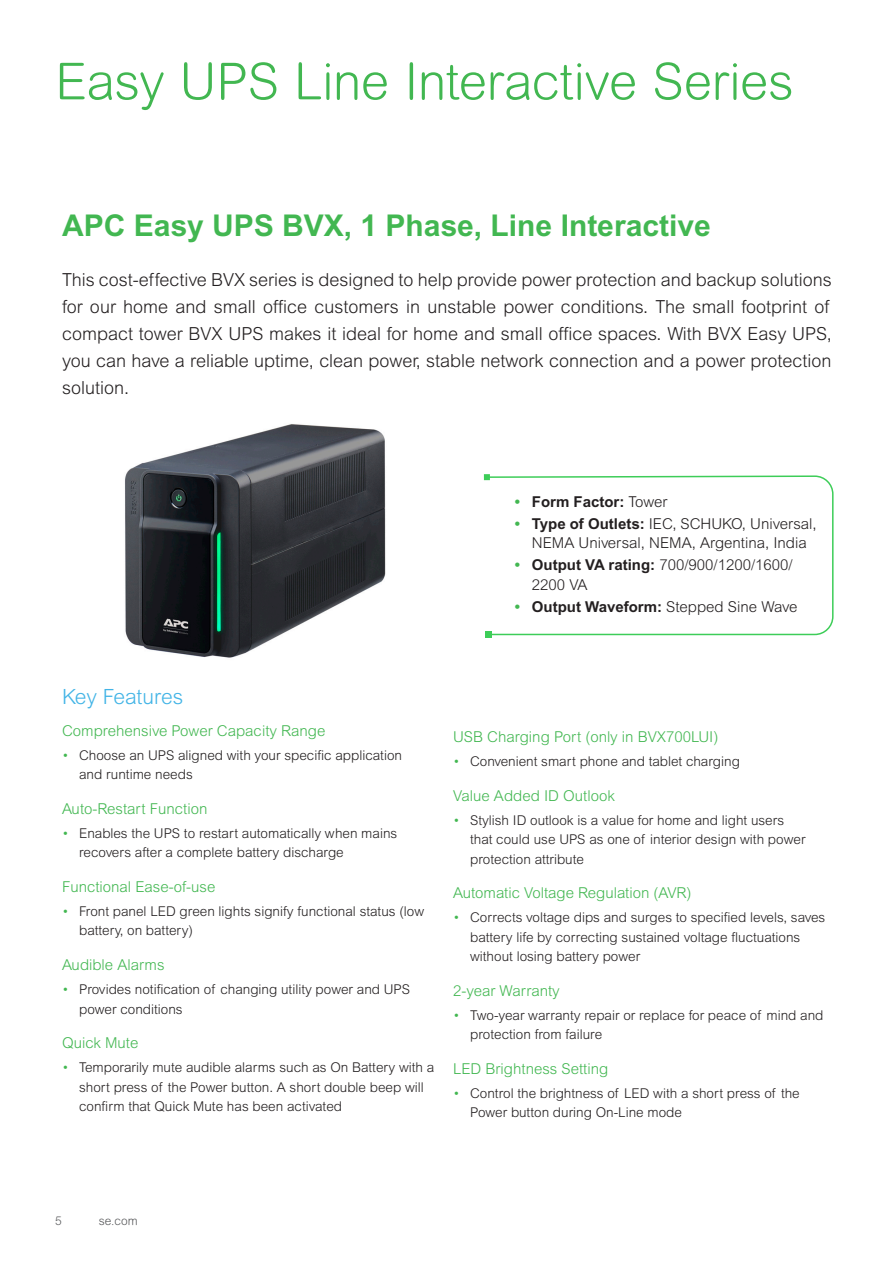
<style>
.page{position:relative;width:893px;height:1263px;background:#fff}
.page>*{position:absolute;margin:0;border:0;box-sizing:border-box;transform-origin:0 0}
.Page_Head{font:300 51px "Arial Rounded MT Pro";letter-spacing:-.01em;color:#42b751}
.Subhead_Style_1{font:700 30px "Arial MT Std";color:#42b751}
.t1{font:300 21px "Arial MT Std";color:#42b4e6}
.Subhead_Style_1-2{font:300 18px/27px "Arial MT Std";color:#231f20}
.Subhead_Style_1-3{font:300 15px "Arial MT Std";color:#42b751}
.t2{font:300 15px/19.5px "Arial MT Std";color:#231f20;text-align:center}
.t3{font:700 15px "Arial MT Std";color:#231f20}
.t4{font:300 13.5px/19.5px "Arial MT Std";color:#231f20}
.url___LiO_footer{font:300 12px "Arial Rounded MT Pro";color:#57585a}
.s1{color:#42b751}
.s2{font-weight:300}
.s3{font-weight:700;color:#42b751}
.s4{font-weight:700}
</style>
<div class="page">
<svg style="left:485px;top:476px;width:349px;height:160px"></svg>
<svg style="left:485px;top:631px;width:6px;height:6px"></svg>
<svg style="left:484px;top:474px;width:6px;height:6px"></svg>
<img style="left:125px;top:424px;width:261px;height:234px">
<p class="Page_Head" style="left:55px;top:52px;width:740px">Easy UPS Line Interactive Series</p>
<p class="Subhead_Style_1" style="left:62px;top:207px;width:650px">APC Easy UPS BVX, 1 Phase, Line Interactive</p>
<p class="Subhead_Style_1-2" style="left:62px;top:266px;width:771px">This cost-effective BVX series is designed to help provide power protection and backup solutions for our home and small office customers in unstable power conditions. The small footprint of compact tower BVX UPS makes it ideal for home and small office spaces. With BVX Easy UPS, you can have a reliable uptime, clean power, stable network connection and a power protection solution.</p>
<p class="t3" style="left:515px;top:493px;width:154px"><span class="s1">•</span> Form Factor: <span class="s2">Tower</span></p>
<p class="t2" style="left:515px;top:514px;width:303px"><span class="s3">•</span> <span class="s4">Type of Outlets:</span> IEC, SCHUKO, Universal,<br>NEMA Universal, NEMA, Argentina, India</p>
<p class="t2" style="left:532px;top:555px;width:262px;text-align:left;text-indent:-17px"><span class="s3">•</span> <span class="s4">Output VA rating:</span> 700/900/1200/1600/<br>2200 VA</p>
<p class="t3" style="left:515px;top:598px;width:284px"><span class="s1">•</span> Output Waveform: <span class="s2">Stepped Sine Wave</span></p>
<p class="t1" style="left:62px;top:684px;width:123px">Key Features</p>
<p class="Subhead_Style_1-3" style="left:62px;top:722px;width:265px">Comprehensive Power Capacity Range</p>
<p class="t4" style="left:79px;top:745px;width:324px;text-indent:-17px"><span class="s1">•</span> Choose an UPS aligned with your specific application and runtime needs</p>
<p class="Subhead_Style_1-3" style="left:62px;top:800px;width:147px">Auto-Restart Function</p>
<p class="t4" style="left:79px;top:823px;width:320px;text-indent:-17px"><span class="s1">•</span> Enables the UPS to restart automatically when mains recovers after a complete battery discharge</p>
<p class="Subhead_Style_1-3" style="left:62px;top:878px;width:155px">Functional Ease-of-use</p>
<p class="t4" style="left:79px;top:901px;width:346px;text-indent:-17px"><span class="s1">•</span> Front panel LED green lights signify functional status (low battery, on battery)</p>
<p class="Subhead_Style_1-3" style="left:62px;top:956px;width:104px">Audible Alarms</p>
<p class="t4" style="left:79px;top:979px;width:333px;text-indent:-17px"><span class="s1">•</span> Provides notification of changing utility power and UPS power conditions</p>
<p class="Subhead_Style_1-3" style="left:62px;top:1034px;width:78px">Quick Mute</p>
<p class="t4" style="left:79px;top:1057px;width:357px;text-indent:-17px"><span class="s1">•</span> Temporarily mute audible alarms such as On Battery with a short press of the Power button. A short double beep will confirm that Quick Mute has been activated</p>
<p class="Subhead_Style_1-3" style="left:453px;top:728px;width:267px">USB Charging Port (only in BVX700LUI)</p>
<p class="t4" style="left:453px;top:751px;width:288px"><span class="s1">•</span> Convenient smart phone and tablet charging</p>
<p class="Subhead_Style_1-3" style="left:453px;top:787px;width:163px">Value Added ID Outlook</p>
<p class="t4" style="left:470px;top:810px;width:337px;text-indent:-17px"><span class="s1">•</span> Stylish ID outlook is a value for home and light users that could use UPS as one of interior design with power protection attribute</p>
<p class="Subhead_Style_1-3" style="left:453px;top:885px;width:240px">Automatic Voltage Regulation (AVR)</p>
<p class="t4" style="left:470px;top:908px;width:357px;text-indent:-17px"><span class="s1">•</span> Corrects voltage dips and surges to specified levels, saves battery life by correcting sustained voltage fluctuations without losing battery power</p>
<p class="Subhead_Style_1-3" style="left:453px;top:982px;width:108px">2-year Warranty</p>
<p class="t4" style="left:470px;top:1005px;width:355px;text-indent:-17px"><span class="s1">•</span> Two-year warranty repair or replace for peace of mind and protection from failure</p>
<p class="Subhead_Style_1-3" style="left:453px;top:1060px;width:157px">LED Brightness Setting</p>
<p class="t4" style="left:470px;top:1083px;width:331px;text-indent:-17px"><span class="s1">•</span> Control the brightness of LED with a short press of the<br>Power button during On-Line mode</p>
<p class="url___LiO_footer" style="left:55px;top:1214px;width:8px">5</p>
<p class="url___LiO_footer" style="left:99px;top:1214px;width:40px">se.com</p>
</div>
